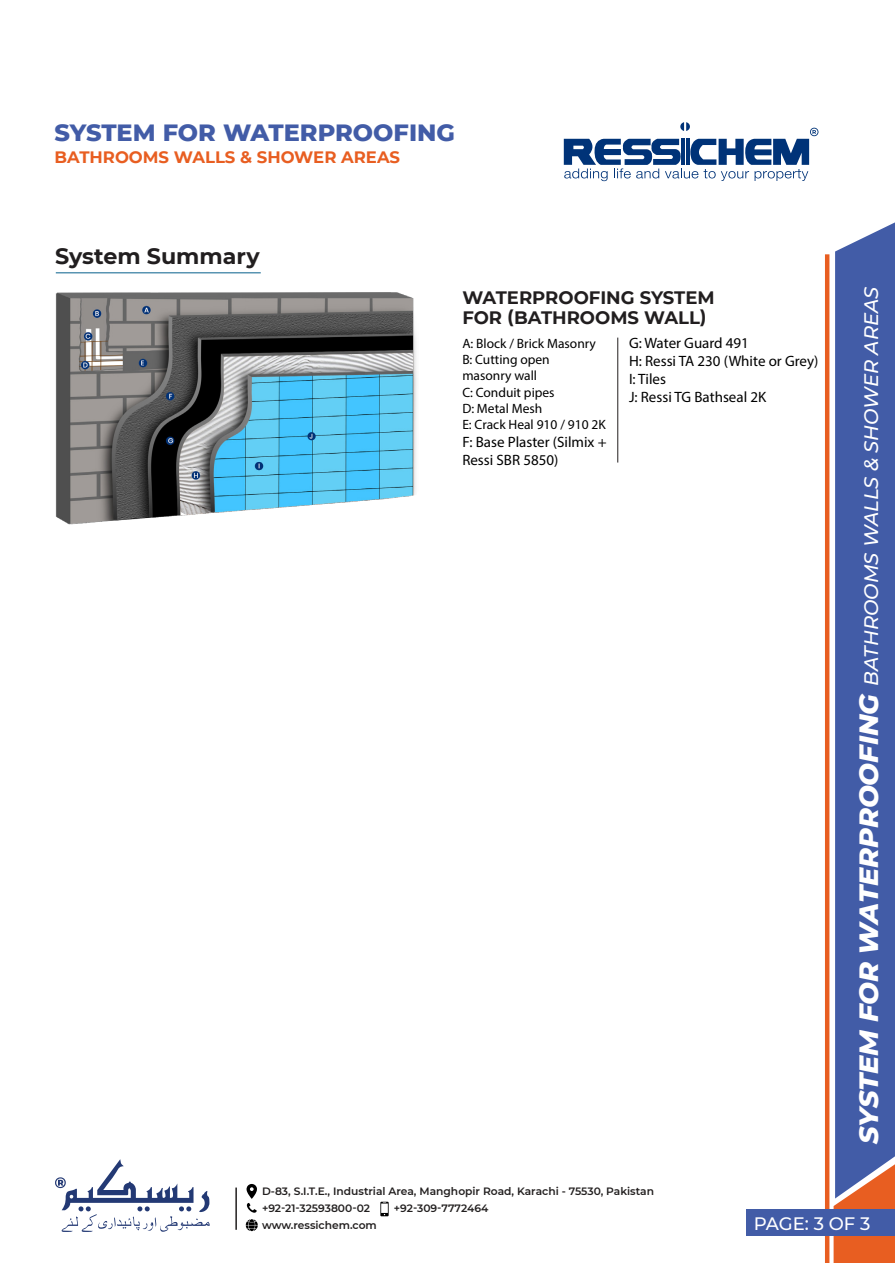
<style>
.page{position:relative;width:895px;height:1263px;background:#fff}
.page>*{position:absolute;margin:0;border:0;box-sizing:border-box;transform-origin:0 0}
.t1{font:800 24px "Montserrat";color:#425ca7}
.t2{font:700 22.2px "Montserrat";color:#211e1f}
.t3{font:italic 500 19.5px "Montserrat";color:#fff}
.t4{font:700 18px/19.5px "Montserrat";color:#211e1f}
.t5{font:500 18px "Montserrat";letter-spacing:-.005em;color:#fff}
.t6{font:700 16.5px "Montserrat";color:#e85e21}
.t7{font:15px/18px "Myriad Pro";color:#000}
.t8{font:13.5px/16.2px "Myriad Pro";color:#000}
.t9{font:600 10.65px/16.6px "Montserrat";color:#221f1f}
.s1{font-weight:800;font-size:27px}
</style>
<div class="page">
<div style="left:833px;top:1198px;width:61px;height:65px;background:#e85e21"></div>
<div style="left:835px;top:223px;width:59px;height:975px;background:#425ca7"></div>
<div style="left:824px;top:254px;width:5px;height:1009px;background:#e85e21"></div>
<div style="left:746px;top:1209px;width:148px;height:27px;background:#425ca7"></div>
<hr style="left:235px;top:1187px;width:2px;height:43px;background:#221f1f">
<svg style="left:246px;top:1219px;width:12px;height:12px"></svg>
<svg style="left:246px;top:1184px;width:11px;height:29px"></svg>
<img style="left:55px;top:292px;width:362px;height:233px">
<svg style="left:380px;top:1202px;width:8px;height:14px"></svg>
<svg style="left:563px;top:122px;width:255px;height:59px"></svg>
<hr style="left:681px;top:139px;width:3px;height:26px;background:#003378">
<hr style="left:686px;top:139px;width:3px;height:26px;background:#003378">
<svg style="left:55px;top:1159px;width:154px;height:73px"></svg>
<hr style="left:617px;top:338px;width:1px;height:125px;background:#231f20">
<hr style="left:56px;top:272px;width:205px;height:1px;background:#06608b">
<h1 class="t1" style="left:55px;top:115px;width:402px">SYSTEM FOR WATERPROOFING</h1>
<h3 class="t6" style="left:55px;top:145px;width:347px">BATHROOMS WALLS &amp; SHOWER AREAS</h3>
<h2 class="t2" style="left:55px;top:240px;width:206px">System Summary</h2>
<h3 class="t4" style="left:462px;top:287px;width:254px">WATERPROOFING SYSTEM<br>FOR (BATHROOMS WALL)</h3>
<p class="t8" style="left:462px;top:335px;width:145px">A: Block / Brick Masonry<br>B: Cutting open<br>masonry wall<br>C: Conduit pipes<br>D: Metal Mesh<br>E: Crack Heal 910 / 910 2K</p>
<h3 class="t7" style="left:462px;top:433px;width:146px">F: Base Plaster (Silmix +<br>Ressi SBR 5850)</h3>
<h3 class="t7" style="left:629px;top:334px;width:191px">G: Water Guard 491<br>H: Ressi TA 230 (White or Grey)<br>I: Tiles<br>J: Ressi TG Bathseal 2K</h3>
<h3 class="t3" style="left:857px;top:1144px;width:859px;rotate:-90deg"><span class="s1">SYSTEM FOR WATERPROOFING</span> BATHROOMS WALLS &amp; SHOWER AREAS</h3>
<p class="t9" style="left:262px;top:1182px;width:393px">D-83, S.I.T.E., Industrial Area, Manghopir Road, Karachi - 75530, Pakistan +92-21-32593800-02<br>www.ressichem.com</p>
<p class="t9" style="left:394px;top:1199px;width:96px">+92-309-7772464</p>
<h3 class="t5" style="left:753px;top:1211px;width:118px">PAGE: 3 OF 3</h3>
</div>
